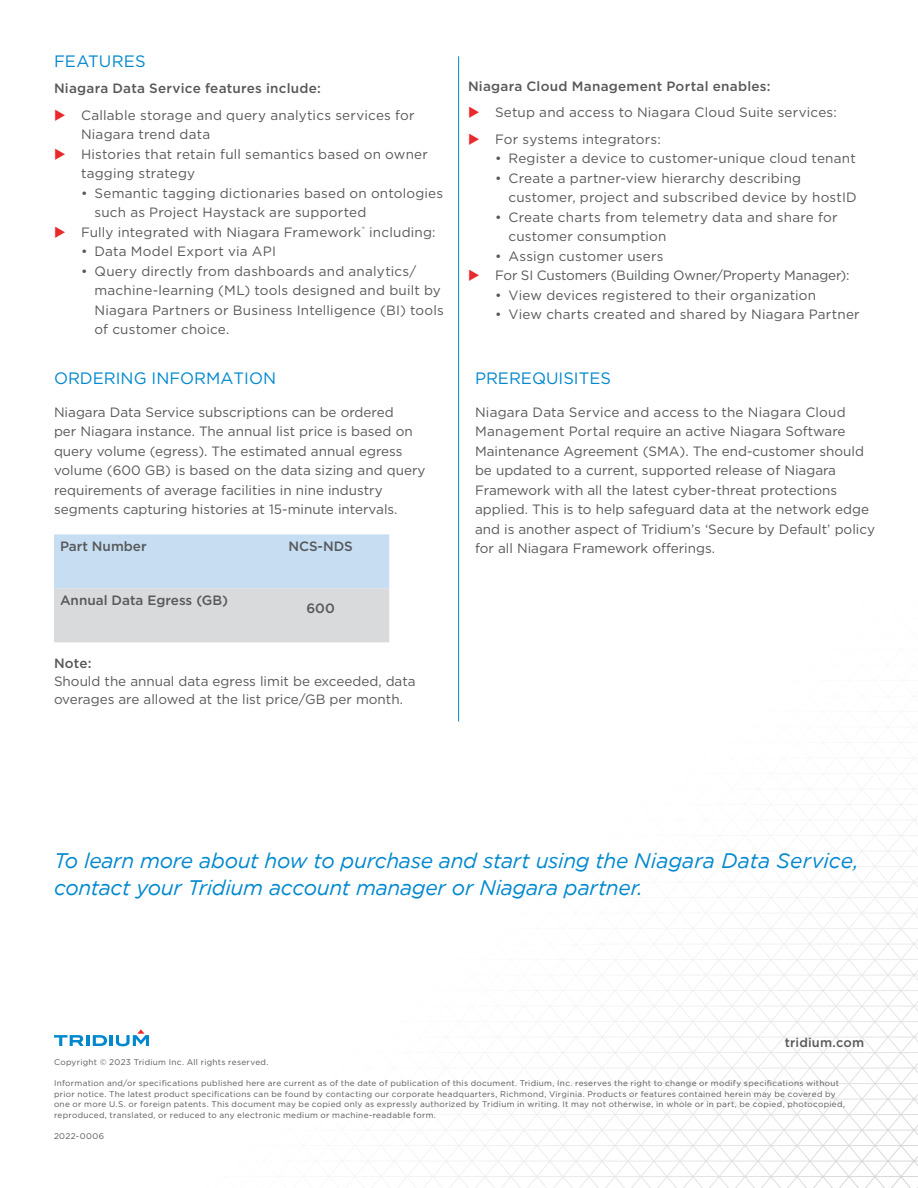
<style>
.page{position:relative;width:918px;height:1188px;background:#fff}
.page>*{position:absolute;margin:0;border:0;box-sizing:border-box;transform-origin:0 0}
.t1{font:italic 21px/27px "Gotham";letter-spacing:-.015em;color:#0088ce}
.t2{font:16.5px "Gotham";color:#0088ce}
.t3{font:13.5px/19.5px "Gotham";color:#57585a}
.t4{font:500 13.5px "Gotham";letter-spacing:.015em;color:#57585a}
.t5{font:13.5px "Gotham";letter-spacing:.02em;color:#57585a}
.t6{font:500 12.75px "Gotham";letter-spacing:.015em;color:#57585a}
.Footer_Copy{font:8.25px/10.5px "Gotham";letter-spacing:.035em;color:#57585a}
.Footer_Copy-2{font:8.25px "Gotham";letter-spacing:.055em;color:#57585a}
</style>
<div class="page">
<svg style="left:54px;top:1029px;width:95px;height:17px"></svg>
<svg style="left:54px;top:534px;width:335px;height:108px;background:#cfdbe7"></svg>
<hr style="left:458px;top:56px;width:1px;height:666px;background:#0088ce">
<p class="t2" style="left:54px;top:51px;width:93px">FEATURES</p>
<p class="t4" style="left:54px;top:80px;width:268px">Niagara Data Service features include:</p>
<p class="t3" style="left:81px;top:105px;width:335px">Callable storage and query analytics services for<br>Niagara trend data</p>
<p class="t3" style="left:81px;top:144px;width:349px">Histories that retain full semantics based on owner tagging strategy</p>
<p class="t3" style="left:94px;top:183px;width:350px;text-indent:-14px">• Semantic tagging dictionaries based on ontologies such as Project Haystack are supported</p>
<p class="t3" style="left:81px;top:222px;width:356px">Fully integrated with Niagara Framework<sup>®</sup> including:</p>
<p class="t5" style="left:81px;top:243px;width:197px">• Data Model Export via API</p>
<p class="t3" style="left:94px;top:261px;width:351px;text-indent:-14px">• Query directly from dashboards and analytics/ machine-learning (ML) tools designed and built by Niagara Partners or Business Intelligence (BI) tools of customer choice.</p>
<p class="t2" style="left:54px;top:367px;width:224px">ORDERING INFORMATION</p>
<p class="t3" style="left:54px;top:402px;width:373px">Niagara Data Service subscriptions can be ordered<br>per Niagara instance. The annual list price is based on query volume (egress). The estimated annual egress volume (600 GB) is based on the data sizing and query requirements of average facilities in nine industry segments capturing histories at 15-minute intervals.</p>
<p class="t4" style="left:60px;top:538px;width:88px">Part Number</p>
<p class="t4" style="left:288px;top:538px;width:66px">NCS-NDS</p>
<p class="t4" style="left:60px;top:592px;width:170px">Annual Data Egress (GB)</p>
<p class="t4" style="left:306px;top:599px;width:30px">600</p>
<p class="t4" style="left:54px;top:654px;width:39px">Note:</p>
<p class="t3" style="left:54px;top:672px;width:363px;line-height:18px">Should the annual data egress limit be exceeded, data overages are allowed at the list price/GB per month.</p>
<p class="t4" style="left:468px;top:77px;width:304px">Niagara Cloud Management Portal enables:</p>
<p class="t3" style="left:495px;top:102px;width:343px">Setup and access to Niagara Cloud Suite services:</p>
<p class="t3" style="left:495px;top:129px;width:167px">For systems integrators:</p>
<p class="t3" style="left:495px;top:148px;width:362px">• Register a device to customer-unique cloud tenant</p>
<p class="t3" style="left:508px;top:168px;width:350px;text-indent:-14px">• Create a partner-view hierarchy describing customer, project and subscribed device by hostID</p>
<p class="t3" style="left:508px;top:207px;width:331px;text-indent:-14px">• Create charts from telemetry data and share for customer consumption</p>
<p class="t3" style="left:495px;top:246px;width:170px">• Assign customer users</p>
<p class="t3" style="left:495px;top:265px;width:356px">For SI Customers (Building Owner/Property Manager):</p>
<p class="t3" style="left:495px;top:285px;width:323px">• View devices registered to their organization</p>
<p class="t3" style="left:495px;top:304px;width:366px">• View charts created and shared by Niagara Partner</p>
<p class="t2" style="left:475px;top:367px;width:138px">PREREQUISITES</p>
<p class="t3" style="left:475px;top:402px;width:402px">Niagara Data Service and access to the Niagara Cloud Management Portal require an active Niagara Software Maintenance Agreement (SMA). The end-customer should be updated to a current, supported release of Niagara Framework with all the latest cyber-threat protections applied. This is to help safeguard data at the network edge and is another aspect of Tridium’s ‘Secure by Default’ policy for all Niagara Framework offerings.</p>
<p class="t1" style="left:54px;top:847px;width:806px">To learn more about how to purchase and start using the Niagara Data Service, contact your Tridium account manager or Niagara partner.</p>
<p class="t6" style="left:785px;top:1034px;width:81px">tridium.com</p>
<p class="Footer_Copy" style="left:54px;top:1057px;width:216px">Copyright © 2023 Tridium Inc. All rights reserved.</p>
<p class="Footer_Copy" style="left:54px;top:1078px;width:793px">Information and/or specifications published here are current as of the date of publication of this document. Tridium, Inc. reserves the right to change or modify specifications without prior notice. The latest product specifications can be found by contacting our corporate headquarters, Richmond, Virginia. Products or features contained herein may be covered by one or more U.S. or foreign patents. This document may be copied only as expressly authorized by Tridium in writing. It may not otherwise, in whole or in part, be copied, photocopied, reproduced, translated, or reduced to any electronic medium or machine-readable form.</p>
<p class="Footer_Copy-2" style="left:54px;top:1130px;width:52px">2022-0006</p>
</div>
